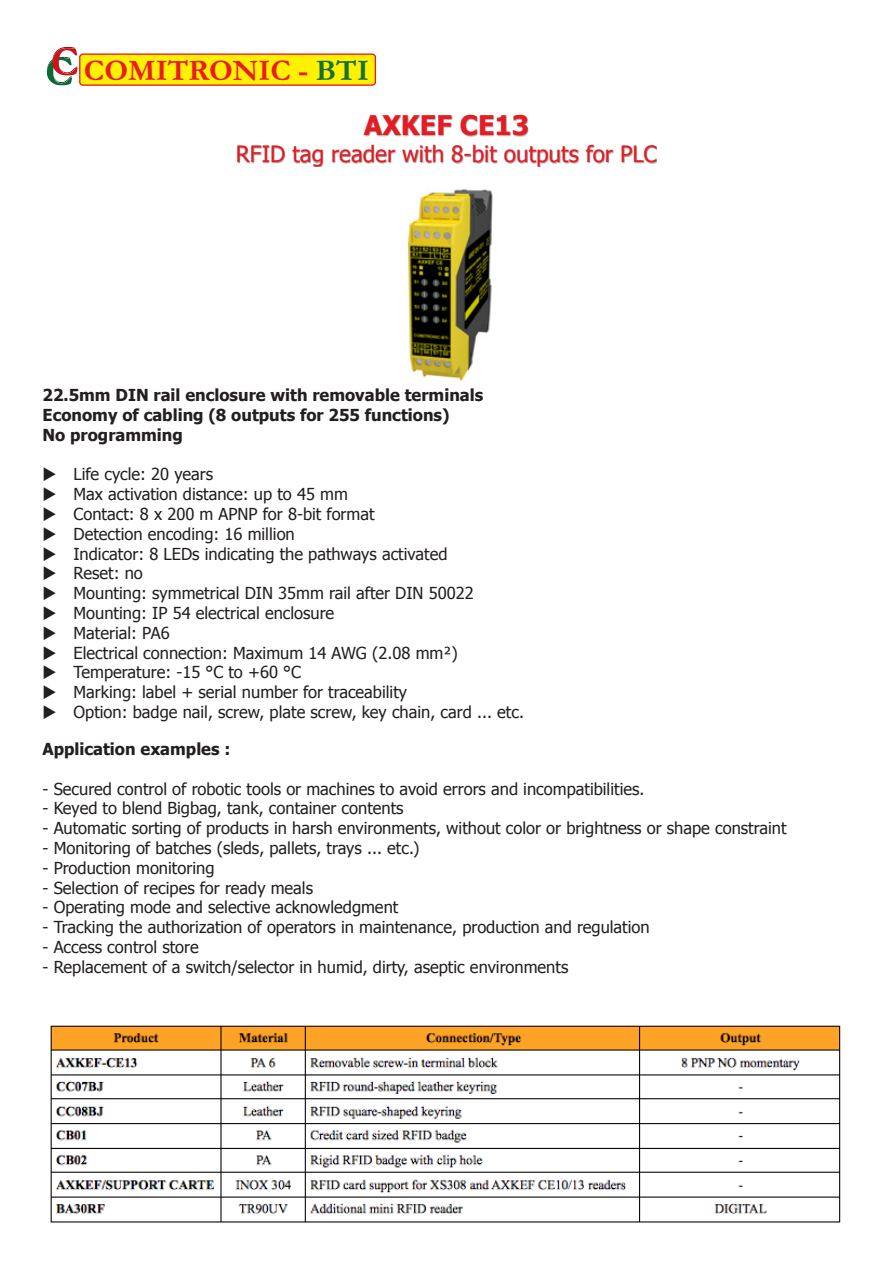
<style>
.page{position:relative;width:893px;height:1263px;background:#fff}
.page>*{position:absolute;margin:0;border:0;box-sizing:border-box;transform-origin:0 0}
.t1{font:700 30.15px "Garamond";color:#e91c22}
.t2{font:700 27px "Tahoma";color:#e71b22}
.t3{font:22.5px "Tahoma";color:#e71b22}
.t4{font:16.5px "Tahoma";color:#231f20}
.t5{font:700 16.5px/19.8px "Tahoma";color:#231f20}
.s1{color:#157039}
</style>
<div class="page">
<div style="left:80px;top:54px;width:295px;height:31px;background:#fff101;border-radius:3px"></div>
<div style="left:79px;top:53px;width:297px;height:33px;border:1px solid #e91c22;border-radius:3px"></div>
<svg style="left:47px;top:47px;width:31px;height:38px"></svg>
<div style="left:238px;top:115px;width:419px;height:52px;background:#231f20;opacity:.5"></div>
<img style="left:408px;top:189px;width:85px;height:192px">
<img style="left:50px;top:1025px;width:791px;height:198px">
<h1 class="t1" style="left:84px;top:52px;width:287px">COMITRONIC - <span class="s1">BTI</span></h1>
<h2 class="t2" style="left:364px;top:107px;width:166px">AXKEF CE13</h2>
<h3 class="t3" style="left:236px;top:139px;width:422px">RFID tag reader with 8-bit outputs for PLC</h3>
<p class="t5" style="left:43px;top:384px;width:442px">22.5mm DIN rail enclosure with removable terminals<br>Economy of cabling (8 outputs for 255 functions)<br>No programming</p>
<p class="t4" style="left:43px;top:463px;width:172px">◆ Life cycle: 20 years</p>
<p class="t4" style="left:43px;top:483px;width:307px">◆ Max activation distance: up to 45 mm</p>
<p class="t4" style="left:43px;top:503px;width:334px">◆ Contact: 8 x 200 m APNP for 8-bit format</p>
<p class="t4" style="left:43px;top:523px;width:254px">◆ Detection encoding: 16 million</p>
<p class="t4" style="left:43px;top:542px;width:406px">◆ Indicator: 8 LEDs indicating the pathways activated</p>
<p class="t4" style="left:43px;top:562px;width:102px">◆ Reset: no</p>
<p class="t4" style="left:43px;top:582px;width:433px">◆ Mounting: symmetrical DIN 35mm rail after DIN 50022</p>
<p class="t4" style="left:43px;top:602px;width:293px">◆ Mounting: IP 54 electrical enclosure</p>
<p class="t4" style="left:43px;top:622px;width:129px">◆ Material: PA6</p>
<p class="t4" style="left:43px;top:641px;width:417px">◆ Electrical connection: Maximum 14 AWG (2.08 mm²)</p>
<p class="t4" style="left:43px;top:661px;width:260px">◆ Temperature: -15 °C to +60 °C</p>
<p class="t4" style="left:43px;top:681px;width:366px">◆ Marking: label + serial number for traceability</p>
<p class="t4" style="left:43px;top:701px;width:483px">◆ Option: badge nail, screw, plate screw, key chain, card ... etc.</p>
<p class="t5" style="left:43px;top:738px;width:189px">Application examples :</p>
<p class="t4" style="left:43px;top:777px;width:603px">- Secured control of robotic tools or machines to avoid errors and incompatibilities.</p>
<p class="t4" style="left:43px;top:797px;width:363px">- Keyed to blend Bigbag, tank, container contents</p>
<p class="t4" style="left:43px;top:817px;width:745px">- Automatic sorting of products in harsh environments, without color or brightness or shape constraint</p>
<p class="t4" style="left:43px;top:837px;width:378px">- Monitoring of batches (sleds, pallets, trays ... etc.)</p>
<p class="t4" style="left:43px;top:857px;width:173px">- Production monitoring</p>
<p class="t4" style="left:43px;top:876px;width:272px">- Selection of recipes for ready meals</p>
<p class="t4" style="left:43px;top:896px;width:357px">- Operating mode and selective acknowledgment</p>
<p class="t4" style="left:43px;top:916px;width:609px">- Tracking the authorization of operators in maintenance, production and regulation</p>
<p class="t4" style="left:43px;top:936px;width:158px">- Access control store</p>
<p class="t4" style="left:43px;top:956px;width:527px">- Replacement of a switch/selector in humid, dirty, aseptic environments</p>
</div>
